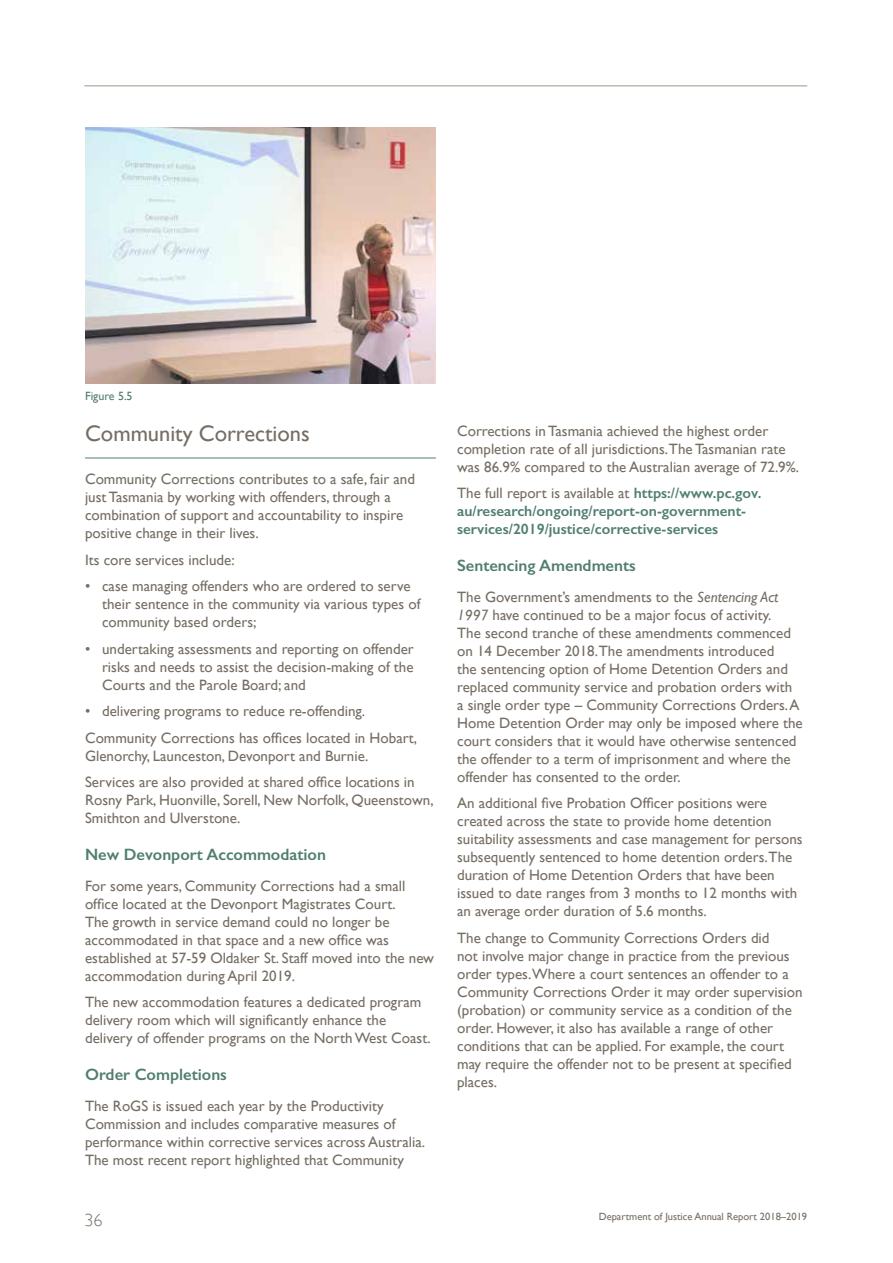
<style>
.page{position:relative;width:893px;height:1263px;background:#fff}
.page>*{position:absolute;margin:0;border:0;box-sizing:border-box;transform-origin:0 0}
.t1{font:22.5px "Gill Sans";color:#766e64}
.t2{font:300 18px "Gill Sans";color:#766e64}
.t3{font:600 16.5px "Gill Sans";color:#517e72}
.t4{font:15px/18px "Gill Sans";color:#766e64}
.t5{font:600 15px/18px "Gill Sans";color:#517e72}
.t6{font:12px "Gill Sans";color:#517e72}
.t7{font:10.5px "Gill Sans";color:#766e64}
.s1{font-weight:400;color:#766e64}
.s2{font-style:italic}
</style>
<div class="page">
<hr style="left:84px;top:85px;width:723px;height:2px;background:#bfb7b0">
<hr style="left:85px;top:458px;width:351px;height:1px;background:#517e72">
<img style="left:85px;top:128px;width:351px;height:255px">
<p class="t6" style="left:85px;top:389px;width:49px">Figure 5.5</p>
<h3 class="t1" style="left:85px;top:420px;width:226px">Community Corrections</h3>
<p class="t4" style="left:85px;top:470px;width:332px">Community Corrections contributes to a safe, fair and just Tasmania by working with offenders, through a combination of support and accountability to inspire positive change in their lives.</p>
<p class="t4" style="left:85px;top:551px;width:151px">Its core services include:</p>
<p class="t4" style="left:102px;top:577px;width:320px;text-indent:-17px">• case managing offenders who are ordered to serve their sentence in the community via various types of community based orders;</p>
<p class="t4" style="left:102px;top:640px;width:313px;text-align:justify;text-indent:-17px">• undertaking assessments and reporting on offender risks and needs to assist the decision-making of the Courts and the Parole Board; and</p>
<p class="t4" style="left:85px;top:702px;width:282px">• delivering programs to reduce re-offending.</p>
<p class="t4" style="left:85px;top:729px;width:334px">Community Corrections has offices located in Hobart,<br>Glenorchy, Launceston, Devonport and Burnie.</p>
<p class="t4" style="left:85px;top:773px;width:350px">Services are also provided at shared office locations in<br>Rosny Park, Huonville, Sorell, New Norfolk, Queenstown,<br>Smithton and Ulverstone.</p>
<h4 class="t3" style="left:85px;top:845px;width:242px">New Devonport Accommodation</h4>
<p class="t4" style="left:85px;top:877px;width:351px">For some years, Community Corrections had a small office located at the Devonport Magistrates Court.<br>The growth in service demand could no longer be accommodated in that space and a new office was established at 57-59 Oldaker St. Staff moved into the new accommodation during April 2019.</p>
<p class="t4" style="left:85px;top:993px;width:347px">The new accommodation features a dedicated program delivery room which will significantly enhance the delivery of offender programs on the North West Coast.</p>
<h4 class="t3" style="left:85px;top:1065px;width:143px">Order Completions</h4>
<p class="t4" style="left:85px;top:1097px;width:342px">The RoGS is issued each year by the Productivity Commission and includes comparative measures of performance within corrective services across Australia.<br>The most recent report highlighted that Community</p>
<p class="t4" style="left:457px;top:421px;width:344px">Corrections in Tasmania achieved the highest order completion rate of all jurisdictions.The Tasmanian rate was 86.9% compared to the Australian average of 72.9%.</p>
<p class="t5" style="left:457px;top:484px;width:306px"><span class="s1">The full report is available at</span> https://www.pc.gov. au/research/ongoing/report-on-government&shy;services/2019/justice/corrective-services</p>
<h4 class="t3" style="left:457px;top:555px;width:180px">Sentencing Amendments</h4>
<p class="t4" style="left:457px;top:587px;width:347px">The Government’s amendments to the <span class="s2">Sentencing Act 1997</span> have continued to be a major focus of activity.<br>The second tranche of these amendments commenced on 14 December 2018.The amendments introduced<br>the sentencing option of Home Detention Orders and replaced community service and probation orders with<br>a single order type – Community Corrections Orders. A Home Detention Order may only be imposed where the court considers that it would have otherwise sentenced the offender to a term of imprisonment and where the offender has consented to the order.</p>
<p class="t4" style="left:457px;top:794px;width:347px">An additional five Probation Officer positions were created across the state to provide home detention suitability assessments and case management for persons subsequently sentenced to home detention orders.The duration of Home Detention Orders that have been issued to date ranges from 3 months to 12 months with an average order duration of 5.6 months.</p>
<p class="t4" style="left:457px;top:928px;width:347px">The change to Community Corrections Orders did<br>not involve major change in practice from the previous order types.Where a court sentences an offender to a Community Corrections Order it may order supervision (probation) or community service as a condition of the order. However, it also has available a range of other conditions that can be applied. For example, the court may require the offender not to be present at specified places.</p>
<p class="t2" style="left:84px;top:1206px;width:19px">36</p>
<p class="t7" style="left:599px;top:1210px;width:210px">Department of Justice Annual Report 2018–2019</p>
</div>
